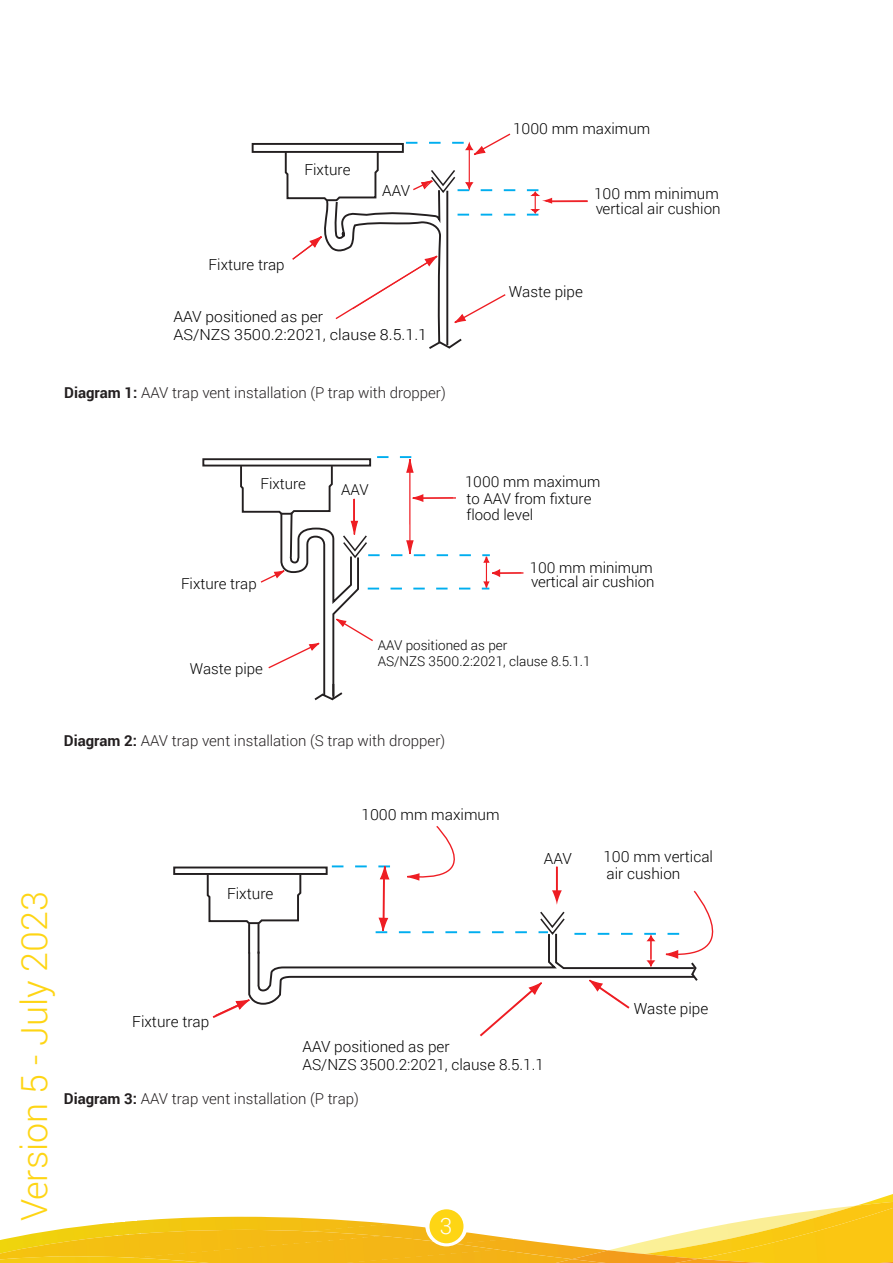
<style>
.page{position:relative;width:893px;height:1263px;background:#fff}
.page>*{position:absolute;margin:0;border:0;box-sizing:border-box;transform-origin:0 0}
.t1{font:300 36px "Roboto";color:#fed514}
.Body_Text_10pt{font:300 22.5px "Roboto";color:#fff}
.t2{font:300 15.3px/16.6px "Roboto";color:#000}
.t3{font:300 15.15px/15px "Roboto";color:#000}
.t4{font:300 15.15px "Roboto";color:#000;scale:1.06 1}
.H1_-_Main_Heading{font:300 15px "Roboto";color:#231f20}
.t5{font:300 15px/16.4px "Roboto";color:#000}
.t6{font:300 13.5px/16.2px "Roboto";color:#000}
.s1{font-weight:700}
</style>
<div class="page">
<img style="left:499px;top:1238px;width:97px;height:11px">
<img style="left:393px;top:1224px;width:121px;height:20px">
<img style="left:56px;top:1217px;width:337px;height:19px">
<img style="left:499px;top:1249px;width:109px;height:14px">
<div style="left:290px;top:1236px;width:209px;height:27px;background:#f4b516"></div>
<img style="left:0;top:1230px;width:383px;height:31px">
<img style="left:0;top:1256px;width:290px;height:7px">
<img style="left:608px;top:1200px;width:285px;height:59px">
<img style="left:518px;top:1259px;width:180px;height:4px">
<img style="left:698px;top:1201px;width:195px;height:62px">
<div style="left:425px;top:1204px;width:43px;height:42px;background:#fff;border-radius:50%"></div>
<div style="left:429px;top:1209px;width:34px;height:34px;background:#fed514;border-radius:50%"></div>
<div style="left:173px;top:866px;width:155px;height:9px;border:2px solid #231f20"></div>
<svg style="left:206px;top:826px;width:508px;height:211px"></svg>
<div style="left:252px;top:143px;width:152px;height:10px;border:2px solid #231f20"></div>
<hr style="left:546px;top:200px;width:42px;height:2px;background:#ee1d23">
<svg style="left:284px;top:133px;width:268px;height:216px"></svg>
<div style="left:202px;top:458px;width:169px;height:8px;border:2px solid #231f20"></div>
<hr style="left:493px;top:572px;width:30px;height:2px;background:#ee1d23">
<svg style="left:239px;top:456px;width:262px;height:245px"></svg>
<p class="t3" style="left:304px;top:162px;width:48px">Fixture</p>
<p class="t3" style="left:209px;top:257px;width:78px">Fixture trap</p>
<p class="t3" style="left:173px;top:308px;width:151px">AAV positioned as per</p>
<p class="t3" style="left:513px;top:121px;width:139px">1000 mm maximum</p>
<p class="t3" style="left:382px;top:182px;width:29px">AAV</p>
<p class="t3" style="left:594px;top:185px;width:128px">100 mm minimum vertical air cushion</p>
<p class="t3" style="left:509px;top:283px;width:76px">Waste pipe</p>
<p class="t4" style="left:173px;top:324px;width:241px">AS/NZS 3500.2:2021, clause 8.5.1.1</p>
<h1 class="H1_-_Main_Heading" style="left:64px;top:382px;width:383px"><span class="s1">Diagram 1:</span> AAV trap vent installation (P trap with dropper)</h1>
<p class="t5" style="left:260px;top:475px;width:47px">Fixture</p>
<p class="t5" style="left:181px;top:574px;width:77px">Fixture trap</p>
<p class="t5" style="left:190px;top:660px;width:75px">Waste pipe</p>
<p class="t5" style="left:341px;top:481px;width:29px">AAV</p>
<p class="t5" style="left:465px;top:473px;width:137px">1000 mm maximum to AAV from fixture flood level</p>
<p class="t5" style="left:530px;top:559px;width:126px;line-height:14.9px">100 mm minimum vertical air cushion</p>
<p class="t6" style="left:378px;top:637px;width:214px">AAV positioned as per<br>AS/NZS 3500.2:2021, clause 8.5.1.1</p>
<h1 class="H1_-_Main_Heading" style="left:64px;top:730px;width:383px"><span class="s1">Diagram 2:</span> AAV trap vent installation (S trap with dropper)</h1>
<p class="t2" style="left:362px;top:805px;width:140px">1000 mm maximum</p>
<p class="t1" style="left:9px;top:1221px;width:332px;rotate:-90deg">Version 5 - July 2023</p>
<p class="t2" style="left:227px;top:884px;width:48px">Fixture</p>
<p class="t2" style="left:544px;top:850px;width:29px">AAV</p>
<p class="t2" style="left:603px;top:848px;width:111px">100 mm vertical air cushion</p>
<p class="t2" style="left:132px;top:1013px;width:79px">Fixture trap</p>
<p class="t2" style="left:303px;top:1037px;width:243px;line-height:18.3px">AAV positioned as per<br>AS/NZS 3500.2:2021, clause 8.5.1.1</p>
<p class="t2" style="left:634px;top:1000px;width:76px">Waste pipe</p>
<h1 class="H1_-_Main_Heading" style="left:64px;top:1088px;width:297px"><span class="s1">Diagram 3:</span> AAV trap vent installation (P trap)</h1>
<p class="Body_Text_10pt" style="left:440px;top:1211px;width:14px">3</p>
</div>
